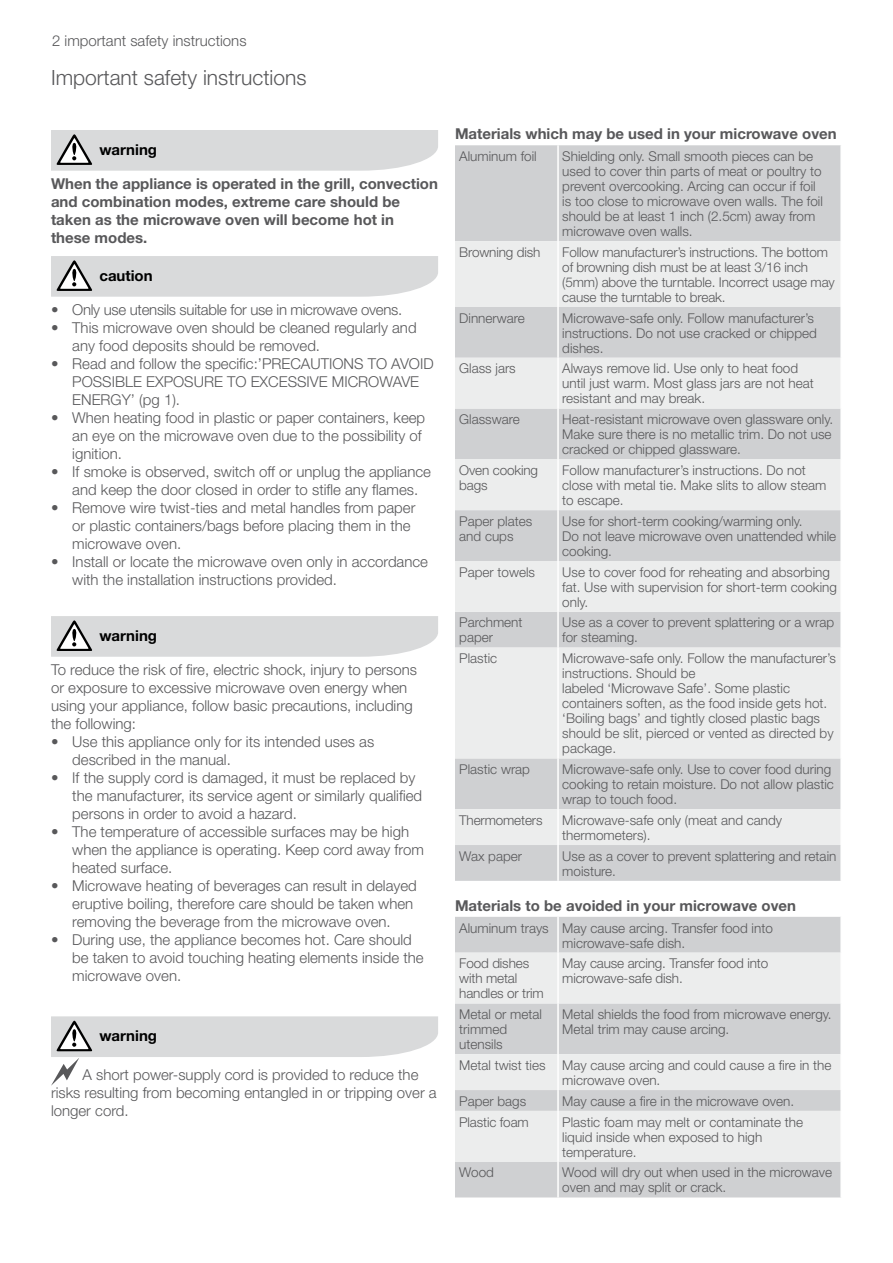
<style>
.page{position:relative;width:893px;height:1263px;background:#fff}
.page>*{position:absolute;margin:0;border:0;box-sizing:border-box;transform-origin:0 0}
.t1{font:300 21px "Helvetica Neue LT";color:#58585a}
.t2{font:300 15px/18px "Helvetica Neue LT";color:#58585a}
.t3{font:700 15px/18px "Helvetica Neue LT";color:#58585a}
.t4{font:300 15px "Helvetica Neue LT";letter-spacing:-.02em;color:#58585a}
.t5{font:700 15px "Helvetica Neue LT";color:#000}
.t6{font:300 13.5px/15px "Helvetica Neue LT";color:#58585a}
</style>
<div class="page">
<svg style="left:51px;top:130px;width:387px;height:41px;background:#d7d8d9"></svg>
<svg style="left:51px;top:256px;width:387px;height:41px;background:#d7d8d9"></svg>
<svg style="left:51px;top:616px;width:387px;height:41px;background:#d7d8d9"></svg>
<svg style="left:51px;top:1016px;width:387px;height:70px"></svg>
<div style="left:455px;top:145px;width:385px;height:736px;background:#cfd0d2"></div>
<svg style="left:455px;top:241px;width:385px;height:604px;background:#e0e1e2"></svg>
<hr style="left:557px;top:145px;width:2px;height:96px;background:#fff">
<hr style="left:557px;top:241px;width:2px;height:66px;background:#fff">
<hr style="left:557px;top:307px;width:2px;height:51px;background:#fff">
<hr style="left:557px;top:358px;width:2px;height:50px;background:#fff">
<hr style="left:557px;top:408px;width:2px;height:51px;background:#fff">
<hr style="left:557px;top:459px;width:2px;height:51px;background:#fff">
<hr style="left:557px;top:510px;width:2px;height:51px;background:#fff">
<hr style="left:557px;top:561px;width:2px;height:51px;background:#fff">
<hr style="left:557px;top:612px;width:2px;height:36px;background:#fff">
<hr style="left:557px;top:648px;width:2px;height:110px;background:#fff">
<hr style="left:557px;top:758px;width:2px;height:51px;background:#fff">
<hr style="left:557px;top:809px;width:2px;height:36px;background:#fff">
<hr style="left:557px;top:845px;width:2px;height:36px;background:#fff">
<div style="left:455px;top:917px;width:385px;height:280px;background:#cfd0d2"></div>
<svg style="left:455px;top:953px;width:385px;height:209px;background:#e2e3e3"></svg>
<hr style="left:557px;top:917px;width:2px;height:36px;background:#fff">
<hr style="left:557px;top:953px;width:2px;height:50px;background:#fff">
<hr style="left:557px;top:1003px;width:2px;height:51px;background:#fff">
<hr style="left:557px;top:1054px;width:2px;height:36px;background:#fff">
<hr style="left:557px;top:1090px;width:2px;height:21px;background:#fff">
<hr style="left:557px;top:1111px;width:2px;height:51px;background:#fff">
<hr style="left:557px;top:1162px;width:2px;height:35px;background:#fff">
<p class="t2" style="left:52px;top:31px;width:196px">2 important safety instructions</p>
<h1 class="t1" style="left:51px;top:64px;width:257px">Important safety instructions</h1>
<p class="t5" style="left:99px;top:140px;width:59px">warning</p>
<p class="t3" style="left:51px;top:174px;width:388px">When the appliance is operated in the grill, convection and combination modes, extreme care should be taken as the microwave oven will become hot in<br>these modes.</p>
<p class="t5" style="left:99px;top:266px;width:55px">caution</p>
<p class="t4" style="left:51px;top:301px;width:353px">• Only use utensils suitable for use in microwave ovens.</p>
<p class="t2" style="left:72px;top:318px;width:346px;text-indent:-21px">• This microwave oven should be cleaned regularly and any food deposits should be removed.</p>
<p class="t2" style="left:72px;top:354px;width:363px;text-indent:-21px">• Read and follow the specific:’PRECAUTIONS TO AVOID<br>POSSIBLE EXPOSURE TO EXCESSIVE MICROWAVE<br>ENERGY’ (pg 1).</p>
<p class="t2" style="left:72px;top:408px;width:354px;text-indent:-21px">• When heating food in plastic or paper containers, keep an eye on the microwave oven due to the possibility of ignition.</p>
<p class="t2" style="left:51px;top:462px;width:381px;text-align:center">• If smoke is observed, switch off or unplug the appliance and keep the door closed in order to stifle any flames.</p>
<p class="t2" style="left:72px;top:498px;width:345px;text-indent:-21px">• Remove wire twist-ties and metal handles from paper or plastic containers/bags before placing them in the microwave oven.</p>
<p class="t2" style="left:72px;top:552px;width:357px;text-indent:-21px">• Install or locate the microwave oven only in accordance with the installation instructions provided.</p>
<p class="t5" style="left:99px;top:626px;width:59px">warning</p>
<p class="t2" style="left:51px;top:660px;width:367px">To reduce the risk of fire, electric shock, injury to persons or exposure to excessive microwave oven energy when using your appliance, follow basic precautions, including the following:</p>
<p class="t2" style="left:72px;top:732px;width:303px;text-indent:-21px">• Use this appliance only for its intended uses as described in the manual.</p>
<p class="t2" style="left:72px;top:768px;width:351px;text-indent:-21px">• If the supply cord is damaged, it must be replaced by the manufacturer, its service agent or similarly qualified persons in order to avoid a hazard.</p>
<p class="t2" style="left:72px;top:822px;width:353px;text-indent:-21px">• The temperature of accessible surfaces may be high when the appliance is operating. Keep cord away from heated surface.</p>
<p class="t2" style="left:72px;top:876px;width:346px;text-indent:-21px">• Microwave heating of beverages can result in delayed eruptive boiling, therefore care should be taken when removing the beverage from the microwave oven.</p>
<p class="t2" style="left:72px;top:930px;width:353px;text-indent:-21px">• During use, the appliance becomes hot. Care should be taken to avoid touching heating elements inside the microwave oven.</p>
<p class="t5" style="left:99px;top:1027px;width:59px">warning</p>
<p class="t2" style="left:51px;top:1065px;width:387px;text-indent:32px">A short power-supply cord is provided to reduce the risks resulting from becoming entangled in or tripping over a longer cord.</p>
<p class="t3" style="left:455px;top:125px;width:383px">Materials which may be used in your microwave oven</p>
<p class="t6" style="left:459px;top:148px;width:79px">Aluminum foil</p>
<p class="t6" style="left:562px;top:148px;width:262px">Shielding only. Small smooth pieces can be used to cover thin parts of meat or poultry to prevent overcooking. Arcing can occur if foil is too close to microwave oven walls. The foil should be at least 1 inch (2.5cm) away from microwave oven walls.</p>
<p class="t6" style="left:459px;top:244px;width:83px">Browning dish</p>
<p class="t6" style="left:562px;top:244px;width:274px">Follow manufacturer’s instructions. The bottom of browning dish must be at least 3/16 inch (5mm) above the turntable. Incorrect usage may cause the turntable to break.</p>
<p class="t6" style="left:459px;top:310px;width:67px">Dinnerware</p>
<p class="t6" style="left:562px;top:310px;width:256px">Microwave-safe only. Follow manufacturer’s instructions. Do not use cracked or chipped dishes.</p>
<p class="t6" style="left:459px;top:361px;width:58px">Glass jars</p>
<p class="t6" style="left:562px;top:361px;width:253px">Always remove lid. Use only to heat food until just warm. Most glass jars are not heat resistant and may break.</p>
<p class="t6" style="left:459px;top:412px;width:62px">Glassware</p>
<p class="t6" style="left:562px;top:412px;width:272px;text-align:justify">Heat-resistant microwave oven glassware only.<br>Make sure there is no metallic trim. Do not use cracked or chipped glassware.</p>
<p class="t6" style="left:459px;top:462px;width:80px">Oven cooking bags</p>
<p class="t6" style="left:562px;top:462px;width:266px">Follow manufacturer’s instructions. Do not close with metal tie. Make slits to allow steam to escape.</p>
<p class="t6" style="left:459px;top:513px;width:75px">Paper plates and cups</p>
<p class="t6" style="left:562px;top:513px;width:275px">Use for short-term cooking/warming only.<br>Do not leave microwave oven unattended while cooking.</p>
<p class="t6" style="left:459px;top:564px;width:77px">Paper towels</p>
<p class="t6" style="left:562px;top:564px;width:276px">Use to cover food for reheating and absorbing fat. Use with supervision for short-term cooking only.</p>
<p class="t6" style="left:459px;top:615px;width:65px">Parchment paper</p>
<p class="t6" style="left:562px;top:615px;width:273px">Use as a cover to prevent splattering or a wrap for steaming.</p>
<p class="t6" style="left:459px;top:651px;width:40px">Plastic</p>
<p class="t6" style="left:562px;top:651px;width:275px">Microwave-safe only. Follow the manufacturer’s instructions. Should be<br>labeled ‘Microwave Safe’. Some plastic containers soften, as the food inside gets hot. ‘Boiling bags’ and tightly closed plastic bags should be slit, pierced or vented as directed by package.</p>
<p class="t6" style="left:459px;top:761px;width:72px">Plastic wrap</p>
<p class="t6" style="left:562px;top:761px;width:273px">Microwave-safe only. Use to cover food during cooking to retain moisture. Do not allow plastic wrap to touch food.</p>
<p class="t6" style="left:459px;top:812px;width:85px">Thermometers</p>
<p class="t6" style="left:562px;top:812px;width:221px">Microwave-safe only (meat and candy thermometers).</p>
<p class="t6" style="left:459px;top:848px;width:64px">Wax paper</p>
<p class="t6" style="left:562px;top:848px;width:276px">Use as a cover to prevent splattering and retain moisture.</p>
<p class="t3" style="left:455px;top:896px;width:343px">Materials to be avoided in your microwave oven</p>
<p class="t6" style="left:562px;top:920px;width:212px;text-indent:-103px">Aluminum trays May cause arcing. Transfer food into microwave-safe dish.</p>
<p class="t6" style="left:459px;top:956px;width:86px">Food dishes with metal handles or trim</p>
<p class="t6" style="left:562px;top:956px;width:207px">May cause arcing. Transfer food into microwave-safe dish.</p>
<p class="t6" style="left:459px;top:1006px;width:84px">Metal or metal trimmed utensils</p>
<p class="t6" style="left:562px;top:1006px;width:271px">Metal shields the food from microwave energy.<br>Metal trim may cause arcing.</p>
<p class="t6" style="left:562px;top:1057px;width:271px;text-indent:-103px">Metal twist ties May cause arcing and could cause a fire in the microwave oven.</p>
<p class="t6" style="left:459px;top:1093px;width:69px">Paper bags</p>
<p class="t6" style="left:562px;top:1093px;width:233px">May cause a fire in the microwave oven.</p>
<p class="t6" style="left:459px;top:1114px;width:71px">Plastic foam</p>
<p class="t6" style="left:562px;top:1114px;width:242px">Plastic foam may melt or contaminate the liquid inside when exposed to high temperature.</p>
<p class="t6" style="left:459px;top:1165px;width:36px">Wood</p>
<p class="t6" style="left:562px;top:1165px;width:271px">Wood will dry out when used in the microwave oven and may split or crack.</p>
</div>
